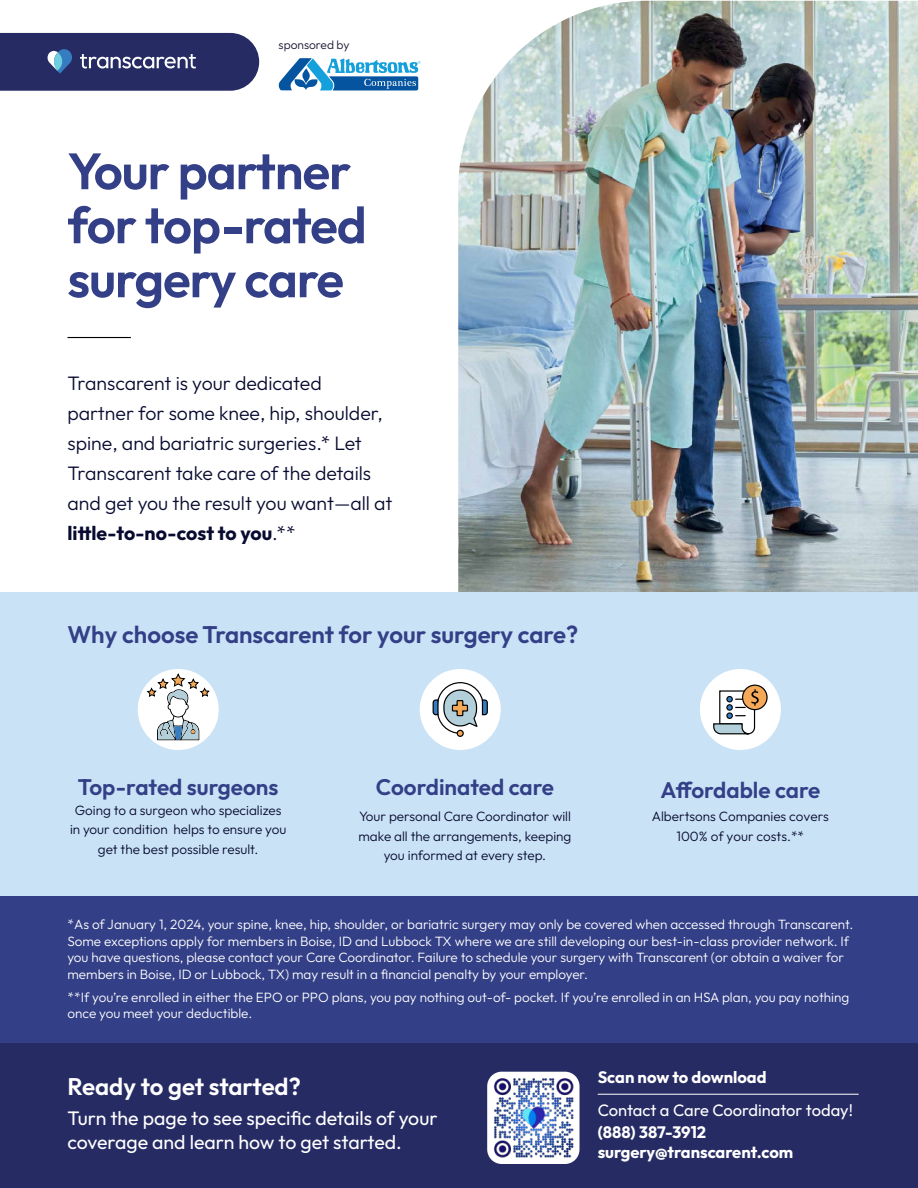
<style>
.page{position:relative;width:918px;height:1188px;background:#fff}
.page>*{position:absolute;margin:0;border:0;box-sizing:border-box;transform-origin:0 0}
.t1{font:600 51px/54px "Outfit";letter-spacing:-.02em;color:#333f86}
.t2{font:600 24px "Outfit";color:#333f86}
.t3{font:600 24px "Outfit";color:#fff}
.t4{font:600 22.5px "Outfit";color:#333f86}
.t5{font:300 19.5px/30px "Outfit";color:#080b2f}
.t6{font:19.5px/23.4px "Outfit";color:#fff}
.t7{font:700 16.5px/19.8px "Outfit";color:#fff}
.t8{font:16.5px "Outfit";color:#fff}
.t9{font:300 13.5px/16.5px "Outfit";color:#fff}
.t10{font:300 13.5px/19.5px "Outfit";color:#080b2f;text-align:center}
.t11{font:300 12px "Outfit";color:#17152e}
.s1{font-weight:700}
</style>
<div class="page">
<img style="left:458px;top:1px;width:460px;height:591px">
<div style="left:0;top:592px;width:918px;height:453px;background:#c9e2f6"></div>
<div style="left:0;top:1042px;width:918px;height:146px;background:#262b64"></div>
<div style="left:0;top:896px;width:918px;height:147px;background:#333f86"></div>
<svg style="left:0;top:33px;width:259px;height:58px;background:#363c71"></svg>
<hr style="left:68px;top:337px;width:63px;height:1px;background:#000">
<div style="left:138px;top:669px;width:81px;height:81px;background:#fff;border-radius:50%"></div>
<svg style="left:147px;top:673px;width:63px;height:67px"></svg>
<div style="left:420px;top:669px;width:81px;height:81px;background:#fff;border-radius:50%"></div>
<div style="left:457px;top:730px;width:7px;height:7px;border:1px solid #000;border-radius:50%"></div>
<svg style="left:432px;top:682px;width:56px;height:54px"></svg>
<div style="left:700px;top:669px;width:81px;height:81px;background:#fff;border-radius:50%"></div>
<svg style="left:743px;top:685px;width:24px;height:25px"></svg>
<div style="left:742px;top:685px;width:26px;height:25px;border:1px solid #000;border-radius:50%"></div>
<svg style="left:713px;top:689px;width:46px;height:46px"></svg>
<hr style="left:598px;top:1094px;width:260px;height:1px;background:#fff">
<img style="left:487px;top:1072px;width:93px;height:92px">
<svg style="left:278px;top:58px;width:143px;height:33px"></svg>
<p class="t11" style="left:279px;top:40px;width:72px">sponsored by</p>
<h1 class="t1" style="left:68px;top:149px;width:301px">Your partner for top-rated surgery care</h1>
<h3 class="t5" style="left:68px;top:370px;width:327px">Transcarent is your dedicated partner for some knee, hip, shoulder, spine, and bariatric surgeries.* Let Transcarent take care of the details and get you the result you want—all at <span class="s1">little-to-no-cost to you</span>.**</h3>
<h2 class="t2" style="left:68px;top:626px;width:512px">Why choose Transcarent for your surgery care?</h2>
<h3 class="t4" style="left:78px;top:779px;width:202px">Top-rated surgeons</h3>
<p class="t10" style="left:70px;top:801px;width:218px">Going to a surgeon who specializes in your condition helps to ensure you get the best possible result.</p>
<h3 class="t4" style="left:376px;top:779px;width:180px">Coordinated care</h3>
<p class="t10" style="left:359px;top:808px;width:214px">Your personal Care Coordinator will make all the arrangements, keeping you informed at every step.</p>
<h3 class="t4" style="left:660px;top:777px;width:161px">Affordable care</h3>
<p class="t10" style="left:652px;top:808px;width:179px">Albertsons Companies covers<br>100% of your costs.**</p>
<p class="t9" style="left:68px;top:917px;width:787px">*As of January 1, 2024, your spine, knee, hip, shoulder, or bariatric surgery may only be covered when accessed through Transcarent.<br>Some exceptions apply for members in Boise, ID and Lubbock TX where we are still developing our best-in-class provider network. If you have questions, please contact your Care Coordinator. Failure to schedule your surgery with Transcarent (or obtain a waiver for members in Boise, ID or Lubbock, TX) may result in a financial penalty by your employer.</p>
<p class="t9" style="left:68px;top:990px;width:783px">**If you’re enrolled in either the EPO or PPO plans, you pay nothing out-of- pocket. If you’re enrolled in an HSA plan, you pay nothing once you meet your deductible.</p>
<h2 class="t3" style="left:68px;top:1078px;width:235px">Ready to get started?</h2>
<h3 class="t6" style="left:68px;top:1107px;width:372px">Turn the page to see specific details of your coverage and learn how to get started.</h3>
<p class="t7" style="left:598px;top:1067px;width:170px">Scan now to download</p>
<p class="t8" style="left:598px;top:1101px;width:257px">Contact a Care Coordinator today!</p>
<p class="t7" style="left:598px;top:1122px;width:197px">(888) 387-3912 surgery@transcarent.com</p>
</div>
